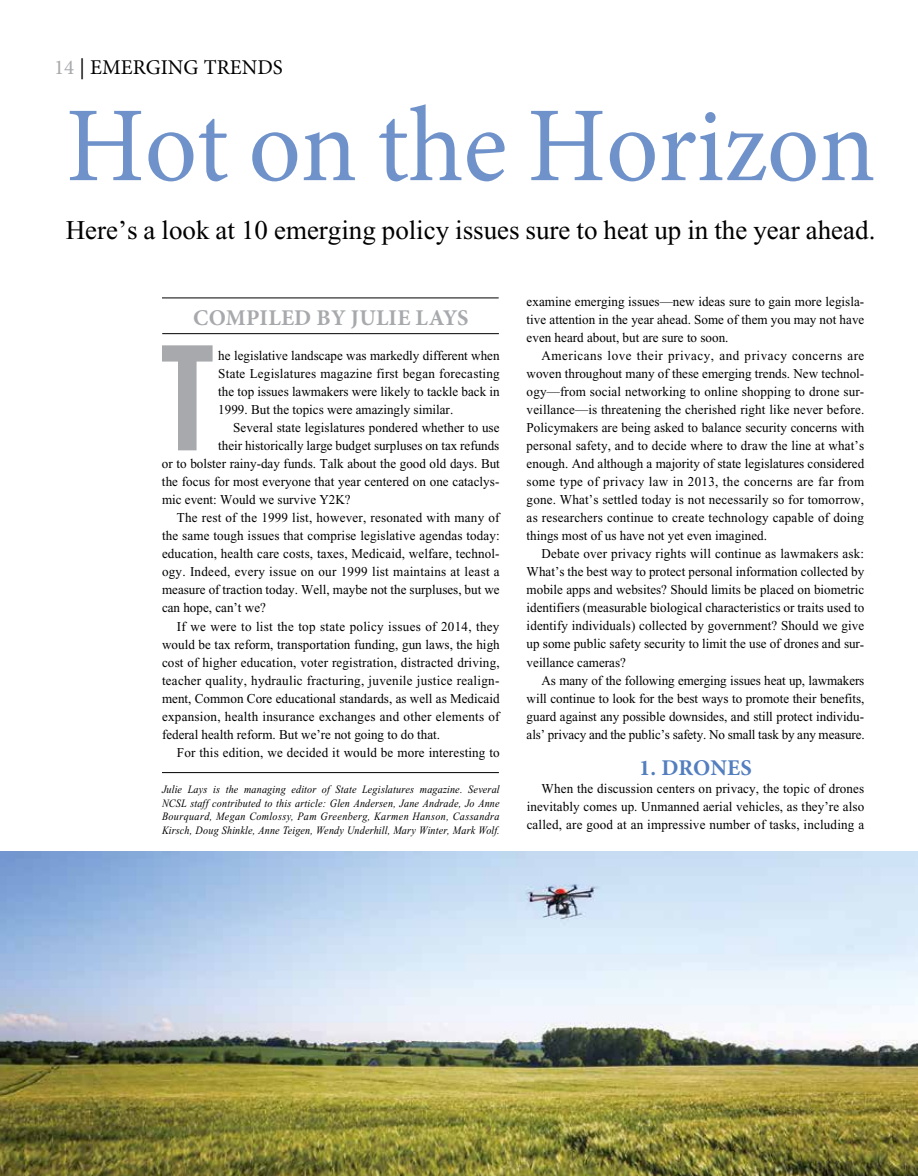
<style>
.page{position:relative;width:918px;height:1176px;background:#fff}
.page>*{position:absolute;margin:0;border:0;box-sizing:border-box;transform-origin:0 0}
.t1{font:147.45px "Franklin Gothic Extra Cond";color:#a7a9ac}
.t2{font:106.5px "Minion Pro";letter-spacing:-.005em;color:#7092cb}
.t3{font:27px "Times New Roman";color:#000}
.t4{font:700 22.5px "Minion Pro";letter-spacing:.015em;color:#a7a9ac}
.t5{font:700 22.5px "Minion Pro";letter-spacing:-.005em;color:#537ebf}
.t6{font:21px "Minion Pro";color:#000}
.t7{font:13.5px/18px "Times New Roman";letter-spacing:.005em;color:#000;text-align:justify}
.t8{font:italic 11.25px/13.5px "Times New Roman";letter-spacing:.01em;color:#000;text-align:justify;scale:.9 1}
.s1{color:#a7a9ac}
</style>
<div class="page">
<hr style="left:162px;top:297px;width:337px;height:1px;background:#000">
<hr style="left:162px;top:333px;width:337px;height:1px;background:#000">
<img style="left:0;top:851px;width:918px;height:324px">
<hr style="left:162px;top:772px;width:337px;height:1px;background:#000">
<h3 class="t6" style="left:54px;top:53px;width:230px"><span class="s1">14</span> | EMERGING TRENDS</h3>
<h2 class="t2" style="left:66px;top:75px;width:811px">Hot on the Horizon</h2>
<h3 class="t3" style="left:66px;top:215px;width:811px">Here’s a look at 10 emerging policy issues sure to heat up in the year ahead.</h3>
<h3 class="t4" style="left:193px;top:302px;width:67px">COMPILED</h3>
<h3 class="t4" style="left:317px;top:302px;width:57px">BY JULIE</h3>
<h3 class="t4" style="left:416px;top:302px;width:52px">LAYS</h3>
<h1 class="t1" style="left:163px;top:319px;width:49px">T</h1>
<p class="t7" style="left:218px;top:347px;width:283px">he legislative landscape was markedly different when State Legislatures magazine first began forecasting the top issues lawmakers were likely to tackle back in 1999. But the topics were amazingly similar.</p>
<p class="t7" style="left:233px;top:419px;width:268px">Several state legislatures pondered whether to use</p>
<p class="t7" style="left:218px;top:437px;width:283px">their historically large budget surpluses on tax refunds</p>
<p class="t7" style="left:162px;top:455px;width:339px">or to bolster rainy-day funds. Talk about the good old days. But</p>
<p class="t7" style="left:162px;top:473px;width:339px">the focus for most everyone that year centered on one cataclys-</p>
<p class="t7" style="left:162px;top:491px;width:190px">mic event: Would we survive Y2K?</p>
<p class="t7" style="left:177px;top:509px;width:324px">The rest of the 1999 list, however, resonated with many of</p>
<p class="t7" style="left:162px;top:527px;width:339px">the same tough issues that comprise legislative agendas today:</p>
<p class="t7" style="left:162px;top:545px;width:339px">education, health care costs, taxes, Medicaid, welfare, technol-</p>
<p class="t7" style="left:162px;top:563px;width:339px">ogy. Indeed, every issue on our 1999 list maintains at least a</p>
<p class="t7" style="left:162px;top:581px;width:339px">measure of traction today. Well, maybe not the surpluses, but we</p>
<p class="t7" style="left:162px;top:599px;width:105px">can hope, can’t we?</p>
<p class="t7" style="left:177px;top:617px;width:324px">If we were to list the top state policy issues of 2014, they</p>
<p class="t7" style="left:162px;top:635px;width:339px">would be tax reform, transportation funding, gun laws, the high</p>
<p class="t7" style="left:162px;top:653px;width:339px">cost of higher education, voter registration, distracted driving,</p>
<p class="t7" style="left:162px;top:671px;width:339px">teacher quality, hydraulic fracturing, juvenile justice realign-</p>
<p class="t7" style="left:162px;top:689px;width:339px">ment, Common Core educational standards, as well as Medicaid</p>
<p class="t7" style="left:162px;top:707px;width:339px">expansion, health insurance exchanges and other elements of</p>
<p class="t7" style="left:162px;top:725px;width:280px">federal health reform. But we’re not going to do that.</p>
<p class="t7" style="left:177px;top:743px;width:324px">For this edition, we decided it would be more interesting to</p>
<p class="t8" style="left:162px;top:782px;width:377px">Julie Lays is the managing editor of State Legislatures magazine. Several NCSL staff contributed to this article: Glen Andersen, Jane Andrade, Jo Anne Bourquard, Megan Comlossy, Pam Greenberg, Karmen Hanson, Cassandra Kirsch, Doug Shinkle, Anne Teigen, Wendy Underhill, Mary Winter, Mark Wolf.</p>
<p class="t7" style="left:527px;top:293px;width:339px">examine emerging issues—new ideas sure to gain more legisla&shy;tive attention in the year ahead. Some of them you may not have even heard about, but are sure to soon.</p>
<p class="t7" style="left:527px;top:347px;width:339px;text-indent:15px">Americans love their privacy, and privacy concerns are woven throughout many of these emerging trends. New technol&shy;ogy—from social networking to online shopping to drone sur&shy;veillance—is threatening the cherished right like never before.<br>Policymakers are being asked to balance security concerns with personal safety, and to decide where to draw the line at what’s enough. And although a majority of state legislatures considered some type of privacy law in 2013, the concerns are far from gone. What’s settled today is not necessarily so for tomorrow, as researchers continue to create technology capable of doing things most of us have not yet even imagined.</p>
<p class="t7" style="left:527px;top:544px;width:339px;text-indent:15px">Debate over privacy rights will continue as lawmakers ask:<br>What’s the best way to protect personal information collected by mobile apps and websites? Should limits be placed on biometric identifiers (measurable biological characteristics or traits used to identify individuals) collected by government? Should we give up some public safety security to limit the use of drones and sur&shy;veillance cameras?</p>
<p class="t7" style="left:527px;top:671px;width:339px;text-indent:15px">As many of the following emerging issues heat up, lawmakers will continue to look for the best ways to promote their benefits, guard against any possible downsides, and still protect individu&shy;als’ privacy and the public’s safety. No small task by any measure.</p>
<h3 class="t5" style="left:639px;top:751px;width:114px">1. DRONES</h3>
<p class="t7" style="left:527px;top:779px;width:339px;text-indent:15px">When the discussion centers on privacy, the topic of drones inevitably comes up. Unmanned aerial vehicles, as they’re also called, are good at an impressive number of tasks, including a</p>
</div>
